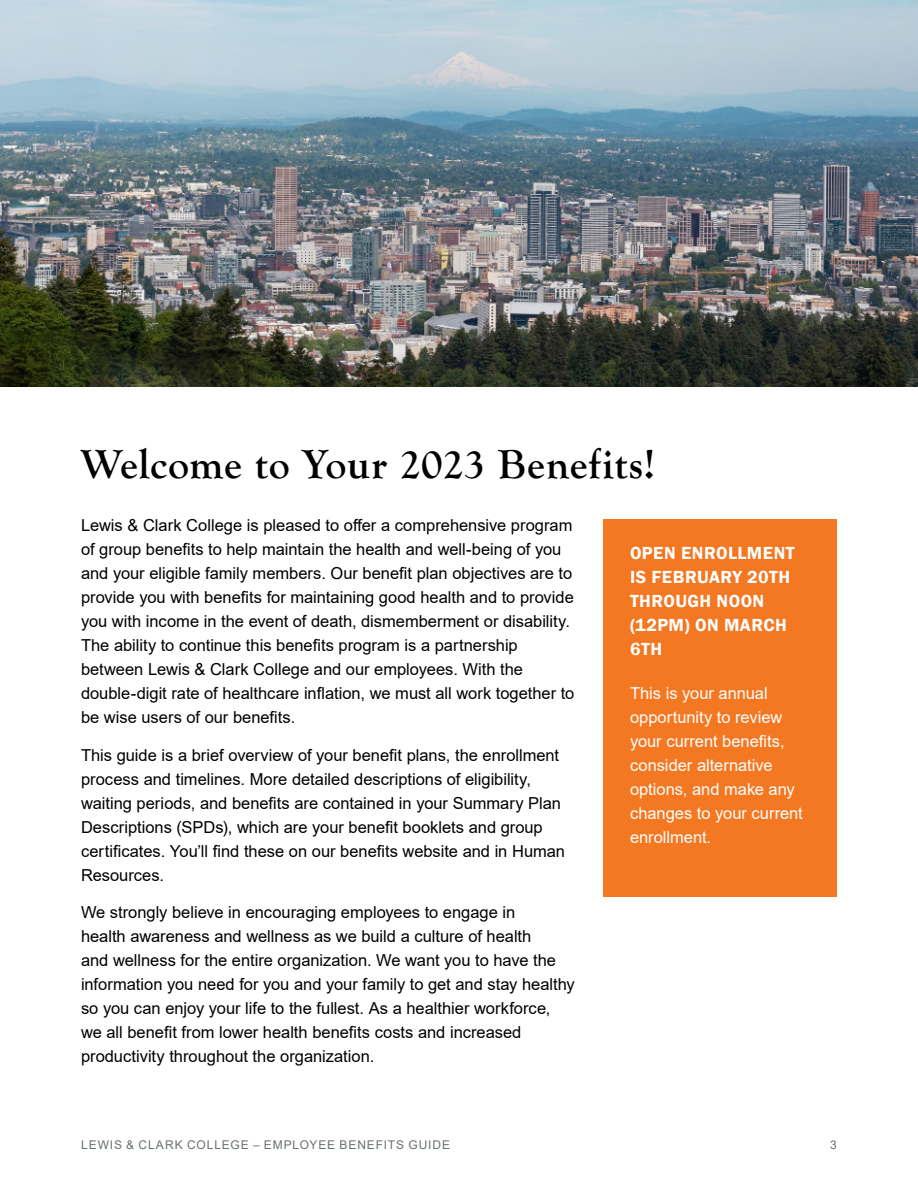
<style>
.page{position:relative;width:918px;height:1188px;background:#fff}
.page>*{position:absolute;margin:0;border:0;box-sizing:border-box;transform-origin:0 0}
.t1{font:700 42px "Goudy Old Style T";letter-spacing:.01em;color:#000}
.t2{font:600 18px/24px "Franklin Gothic";letter-spacing:.025em;color:#fff}
.t3{font:16.5px/24px "Arial";color:#000}
.t4{font:16.5px/24px "Arial";color:#fff}
.t5{font:12px "Arial";letter-spacing:.075em;color:#697174}
</style>
<div class="page">
<div style="left:603px;top:519px;width:234px;height:377px;background:#f47721"></div>
<img style="left:0;top:0;width:918px;height:387px">
<h1 class="t1" style="left:81px;top:441px;width:576px">Welcome to Your 2023 Benefits!</h1>
<p class="t3" style="left:81px;top:513px;width:495px">Lewis &amp; Clark College is pleased to offer a comprehensive program of group benefits to help maintain the health and well-being of you and your eligible family members. Our benefit plan objectives are to provide you with benefits for maintaining good health and to provide you with income in the event of death, dismemberment or disability.<br>The ability to continue this benefits program is a partnership between Lewis &amp; Clark College and our employees. With the double-digit rate of healthcare inflation, we must all work together to be wise users of our benefits.</p>
<p class="t3" style="left:81px;top:743px;width:486px">This guide is a brief overview of your benefit plans, the enrollment process and timelines. More detailed descriptions of eligibility, waiting periods, and benefits are contained in your Summary Plan Descriptions (SPDs), which are your benefit booklets and group certificates. You’ll find these on our benefits website and in Human Resources.</p>
<p class="t3" style="left:81px;top:900px;width:495px">We strongly believe in encouraging employees to engage in<br>health awareness and wellness as we build a culture of health<br>and wellness for the entire organization. We want you to have the information you need for you and your family to get and stay healthy so you can enjoy your life to the fullest. As a healthier workforce, we all benefit from lower health benefits costs and increased productivity throughout the organization.</p>
<p class="t2" style="left:630px;top:541px;width:166px">OPEN ENROLLMENT<br>IS FEBRUARY 20TH<br>THROUGH NOON (12PM) ON MARCH<br>6TH</p>
<p class="t4" style="left:630px;top:681px;width:174px">This is your annual opportunity to review your current benefits, consider alternative options, and make any changes to your current enrollment.</p>
<p class="t5" style="left:81px;top:1137px;width:370px">LEWIS &amp; CLARK COLLEGE – EMPLOYEE BENEFITS GUIDE</p>
<p class="t5" style="left:830px;top:1137px;width:8px">3</p>
</div>
